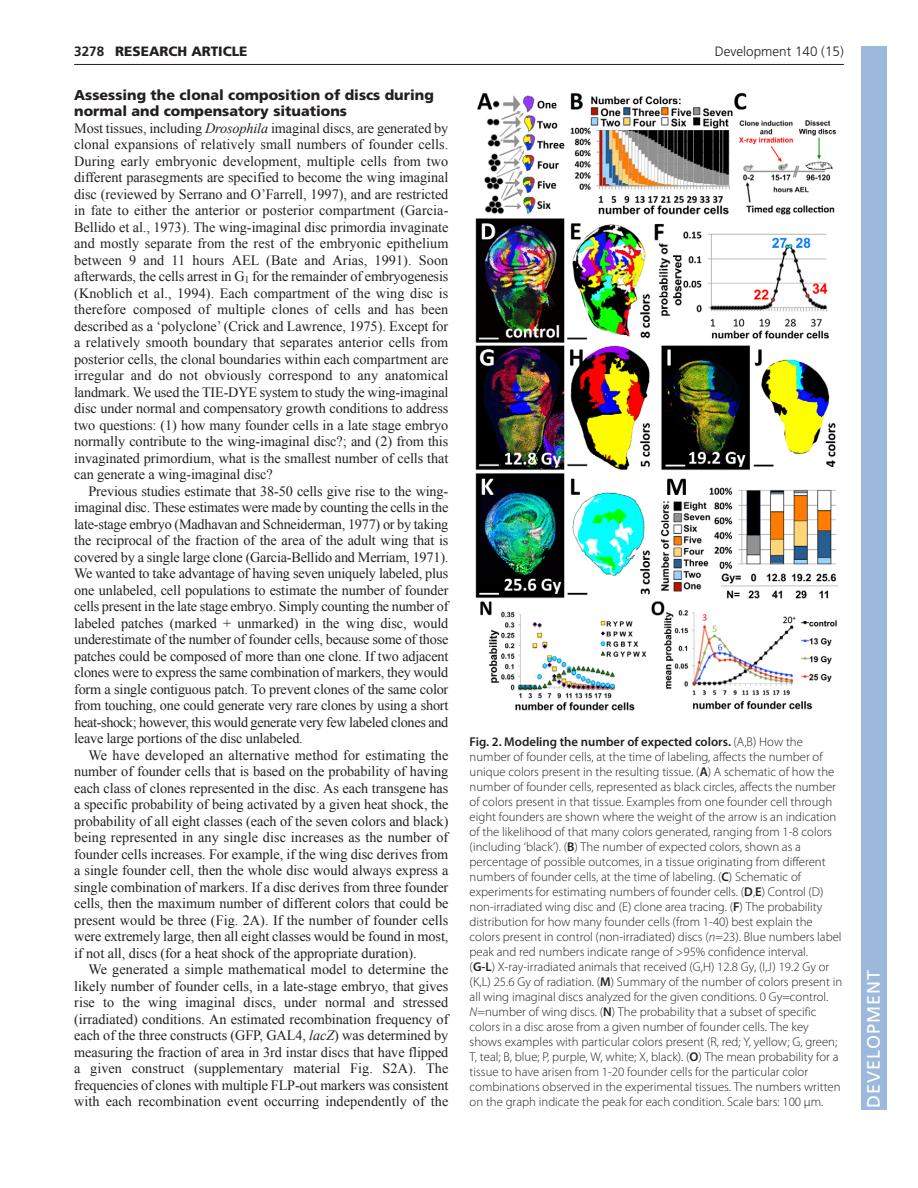
<style>
.page{position:relative;width:918px;height:1188px;background:#fff}
.page>*{position:absolute;margin:0;border:0;box-sizing:border-box;transform-origin:0 0}
.t1{font:18px "Frutiger LT Std";letter-spacing:.055em;color:#fff}
.t2{font:14.25px/16.5px "Times New Roman";letter-spacing:-.005em;color:#231f20;text-align:justify}
.t3{font:900 14.25px/16.5px "Frutiger LT Std";color:#231f20}
.t4{font:300 13.5px "Frutiger";color:#231f20}
.t5{font:900 13.5px "Frutiger LT Std";color:#231f20}
.t6{font:700 13.5px "Frutiger LT Std";color:#231f20}
.t7{font:300 12.75px/15px "Myriad Pro";color:#231f20}
.s1{font-style:italic}
.s2{font-weight:600}
</style>
<div class="page">
<hr style="left:74px;top:64px;width:770px;height:1px;background:#231f20">
<img style="left:475px;top:93px;width:364px;height:618px">
<div style="left:861px;top:46px;width:25px;height:1064px;background:#9cb9db"></div>
<p class="t5" style="left:115px;top:46px;width:134px">RESEARCH ARTICLE</p>
<p class="t4" style="left:715px;top:46px;width:131px">Development 140 (15)</p>
<p class="t6" style="left:74px;top:46px;width:32px">3278</p>
<p class="t3" style="left:74px;top:88px;width:361px">Assessing the clonal composition of discs during normal and compensatory situations</p>
<p class="t2" style="left:74px;top:120px;width:376px">Most tissues, including <span class="s1">Drosophila</span> imaginal discs, are generated by clonal expansions of relatively small numbers of founder cells.<br>During early embryonic development, multiple cells from two different parasegments are specified to become the wing imaginal disc (reviewed by Serrano and O’Farrell, 1997), and are restricted in fate to either the anterior or posterior compartment (Garcia-Bellido et al., 1973). The wing-imaginal disc primordia invaginate and mostly separate from the rest of the embryonic epithelium between 9 and 11 hours AEL (Bate and Arias, 1991). Soon afterwards, the cells arrest in G<sub>1</sub> for the remainder of embryogenesis (Knoblich et al., 1994). Each compartment of the wing disc is therefore composed of multiple clones of cells and has been described as a ‘polyclone’ (Crick and Lawrence, 1975). Except for a relatively smooth boundary that separates anterior cells from posterior cells, the clonal boundaries within each compartment are irregular and do not obviously correspond to any anatomical landmark. We used the TIE-DYE system to study the wing-imaginal disc under normal and compensatory growth conditions to address two questions: (1) how many founder cells in a late stage embryo normally contribute to the wing-imaginal disc?; and (2) from this invaginated primordium, what is the smallest number of cells that can generate a wing-imaginal disc?</p>
<p class="t2" style="left:74px;top:483px;width:376px;text-indent:14px">Previous studies estimate that 38-50 cells give rise to the wing&shy;imaginal disc. These estimates were made by counting the cells in the late-stage embryo (Madhavan and Schneiderman, 1977) or by taking the reciprocal of the fraction of the area of the adult wing that is covered by a single large clone (Garcia-Bellido and Merriam, 1971).<br>We wanted to take advantage of having seven uniquely labeled, plus one unlabeled, cell populations to estimate the number of founder cells present in the late stage embryo. Simply counting the number of labeled patches (marked + unmarked) in the wing disc, would underestimate of the number of founder cells, because some of those patches could be composed of more than one clone. If two adjacent clones were to express the same combination of markers, they would form a single contiguous patch. To prevent clones of the same color from touching, one could generate very rare clones by using a short heat-shock; however, this would generate very few labeled clones and leave large portions of the disc unlabeled.</p>
<p class="t2" style="left:74px;top:747px;width:376px;text-indent:14px">We have developed an alternative method for estimating the number of founder cells that is based on the probability of having each class of clones represented in the disc. As each transgene has a specific probability of being activated by a given heat shock, the probability of all eight classes (each of the seven colors and black) being represented in any single disc increases as the number of founder cells increases. For example, if the wing disc derives from a single founder cell, then the whole disc would always express a single combination of markers. If a disc derives from three founder cells, then the maximum number of different colors that could be present would be three (Fig. 2A). If the number of founder cells were extremely large, then all eight classes would be found in most, if not all, discs (for a heat shock of the appropriate duration).</p>
<p class="t2" style="left:74px;top:961px;width:376px;text-indent:14px">We generated a simple mathematical model to determine the likely number of founder cells, in a late-stage embryo, that gives rise to the wing imaginal discs, under normal and stressed (irradiated) conditions. An estimated recombination frequency of each of the three constructs (GFP, GAL4, <span class="s1">lacZ</span>) was determined by measuring the fraction of area in 3rd instar discs that have flipped a given construct (supplementary material Fig. S2A). The frequencies of clones with multiple FLP-out markers was consistent with each recombination event occurring independently of the</p>
<p class="t7" style="left:470px;top:735px;width:374px"><span class="s2">Fig. 2. Modeling the number of expected colors.</span> (A,B) How the number of founder cells, at the time of labeling, affects the number of unique colors present in the resulting tissue. (<span class="s2">A</span>) A schematic of how the number of founder cells, represented as black circles, affects the number of colors present in that tissue. Examples from one founder cell through eight founders are shown where the weight of the arrow is an indication of the likelihood of that many colors generated, ranging from 1-8 colors (including ‘black’). (<span class="s2">B</span>) The number of expected colors, shown as a percentage of possible outcomes, in a tissue originating from different numbers of founder cells, at the time of labeling. (<span class="s2">C</span>) Schematic of experiments for estimating numbers of founder cells. (<span class="s2">D</span>,<span class="s2">E</span>) Control (D) non-irradiated wing disc and (E) clone area tracing. (<span class="s2">F</span>) The probability distribution for how many founder cells (from 1-40) best explain the colors present in control (non-irradiated) discs (<span class="s1">n</span>=23). Blue numbers label peak and red numbers indicate range of &gt;95% confidence interval.<br>(<span class="s2">G-L</span>) X-ray-irradiated animals that received (G,H) 12.8 Gy, (I,J) 19.2 Gy or (K,L) 25.6 Gy of radiation. (<span class="s2">M</span>) Summary of the number of colors present in all wing imaginal discs analyzed for the given conditions. 0 Gy=control.<br><span class="s1">N</span>=number of wing discs. (<span class="s2">N</span>) The probability that a subset of specific colors in a disc arose from a given number of founder cells. The key shows examples with particular colors present (R, red; Y, yellow; G, green; T, teal; B, blue; P, purple, W, white; X, black). (<span class="s2">O</span>) The mean probability for a tissue to have arisen from 1-20 founder cells for the particular color combinations observed in the experimental tissues. The numbers written on the graph indicate the peak for each condition. Scale bars: 100 μm.</p>
<p class="t1" style="left:863px;top:1108px;width:140px;rotate:-90deg">DEVELOPMENT</p>
</div>
